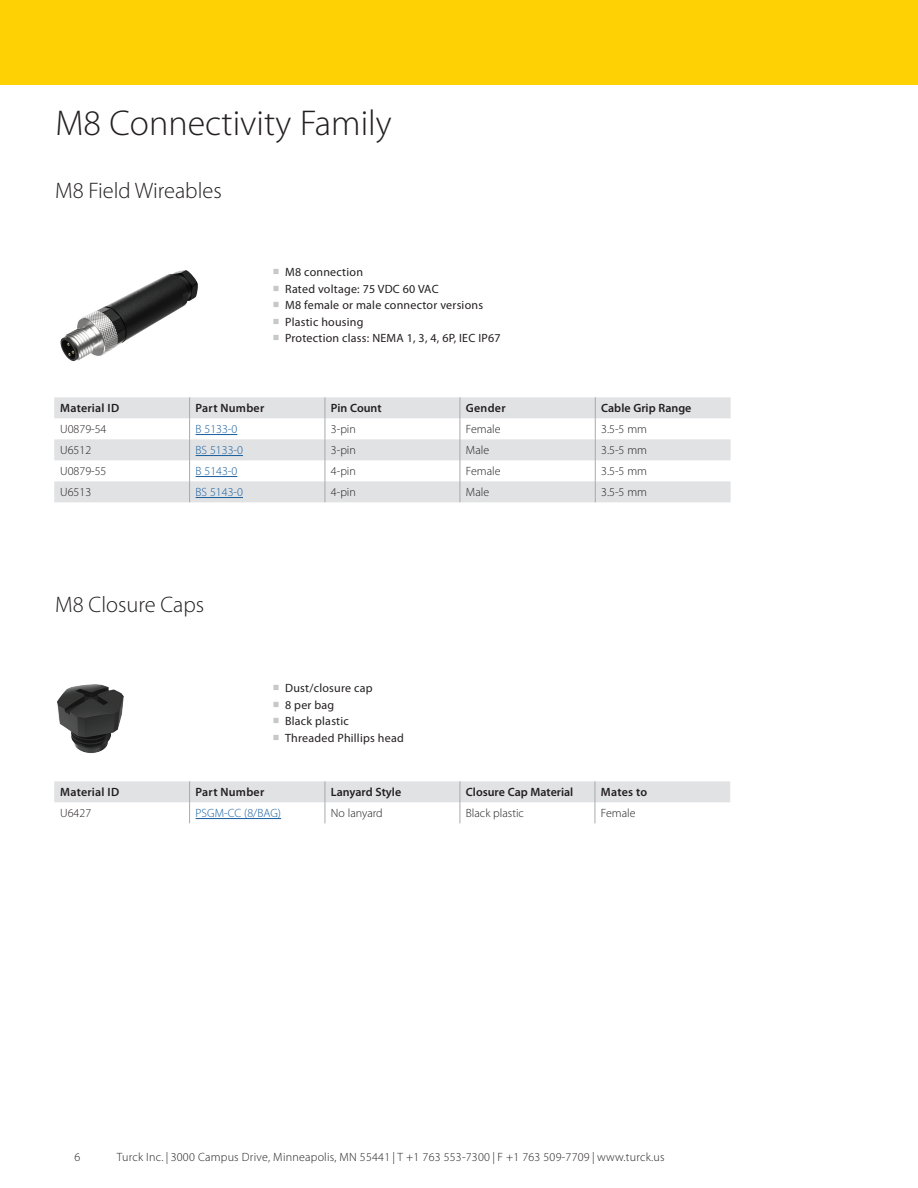
<style>
.page{position:relative;width:918px;height:1188px;background:#fff}
.page>*{position:absolute;margin:0;border:0;box-sizing:border-box;transform-origin:0 0}
.copyright{font:300 36px "Myriad Pro";color:#231f20}
.bro_headline_copy_light{font:300 22.5px "Myriad Pro";color:#231f20}
.t1{font:12px "Myriad Pro";letter-spacing:.02em;color:#231f20}
.copyright-2{font:300 12px "Myriad Pro";color:#231f20}
.copyright-3{font:300 12px "Myriad Pro";letter-spacing:.02em;color:#231f20}
.bro_copy_table{font:600 12px "Myriad Pro";letter-spacing:.02em;color:#231f20}
.copyright-4{font:600 12px "Myriad Pro";color:#231f20}
.copyright-5{font:300 12px "Myriad Pro";color:#175d9e}
.s1{font-family:"Minion Pro";font-size:18px;color:#c7c8ca}
</style>
<div class="page">
<div style="left:0;top:0;width:918px;height:84px;background:#fed105"></div>
<svg style="left:54px;top:397px;width:677px;height:105px;fill:#e1e2e4"></svg>
<svg style="left:595px;top:397px;width:1px;height:105px"></svg>
<svg style="left:460px;top:397px;width:1px;height:105px"></svg>
<svg style="left:189px;top:397px;width:1px;height:105px"></svg>
<svg style="left:325px;top:397px;width:1px;height:105px"></svg>
<hr style="left:196px;top:434px;width:41px;height:1px;background:#175d9e">
<hr style="left:196px;top:455px;width:47px;height:1px;background:#175d9e">
<hr style="left:196px;top:476px;width:41px;height:1px;background:#175d9e">
<hr style="left:196px;top:497px;width:47px;height:1px;background:#175d9e">
<svg style="left:54px;top:781px;width:676px;height:42px"></svg>
<hr style="left:196px;top:818px;width:85px;height:1px;background:#175d9e">
<img style="left:60px;top:270px;width:138px;height:92px">
<img style="left:57px;top:684px;width:67px;height:69px">
<p class="copyright" style="left:55px;top:104px;width:338px">M8 Connectivity Family</p>
<p class="bro_headline_copy_light" style="left:55px;top:178px;width:168px">M8 Field Wireables</p>
<p class="t1" style="left:272px;top:265px;width:92px"><span class="s1">■</span> M8 connection</p>
<p class="t1" style="left:272px;top:281px;width:168px"><span class="s1">■</span> Rated voltage: 75 VDC 60 VAC</p>
<p class="t1" style="left:272px;top:298px;width:212px"><span class="s1">■</span> M8 female or male connector versions</p>
<p class="t1" style="left:272px;top:314px;width:93px"><span class="s1">■</span> Plastic housing</p>
<p class="t1" style="left:272px;top:331px;width:230px"><span class="s1">■</span> Protection class: NEMA 1, 3, 4, 6P, IEC IP67</p>
<p class="bro_copy_table" style="left:60px;top:401px;width:60px">Material ID</p>
<p class="bro_copy_table" style="left:196px;top:401px;width:70px">Part Number</p>
<p class="copyright-4" style="left:331px;top:401px;width:52px">Pin Count</p>
<p class="bro_copy_table" style="left:466px;top:401px;width:41px">Gender</p>
<p class="copyright-4" style="left:601px;top:401px;width:92px">Cable Grip Range</p>
<p class="copyright-2" style="left:60px;top:423px;width:48px">U0879-54</p>
<p class="copyright-5" style="left:196px;top:423px;width:43px">B 5133-0</p>
<p class="copyright-2" style="left:331px;top:423px;width:26px">3-pin</p>
<p class="copyright-2" style="left:466px;top:423px;width:36px">Female</p>
<p class="copyright-2" style="left:601px;top:423px;width:47px">3.5-5 mm</p>
<p class="copyright-2" style="left:60px;top:444px;width:32px">U6512</p>
<p class="copyright-5" style="left:196px;top:444px;width:49px">BS 5133-0</p>
<p class="copyright-2" style="left:331px;top:444px;width:26px">3-pin</p>
<p class="copyright-2" style="left:466px;top:444px;width:25px">Male</p>
<p class="copyright-2" style="left:601px;top:444px;width:47px">3.5-5 mm</p>
<p class="copyright-2" style="left:60px;top:465px;width:48px">U0879-55</p>
<p class="copyright-5" style="left:196px;top:465px;width:43px">B 5143-0</p>
<p class="copyright-2" style="left:331px;top:465px;width:26px">4-pin</p>
<p class="copyright-2" style="left:466px;top:465px;width:36px">Female</p>
<p class="copyright-2" style="left:601px;top:465px;width:47px">3.5-5 mm</p>
<p class="copyright-2" style="left:60px;top:486px;width:32px">U6513</p>
<p class="copyright-5" style="left:196px;top:486px;width:49px">BS 5143-0</p>
<p class="copyright-2" style="left:331px;top:486px;width:26px">4-pin</p>
<p class="copyright-2" style="left:466px;top:486px;width:25px">Male</p>
<p class="copyright-2" style="left:601px;top:486px;width:47px">3.5-5 mm</p>
<p class="bro_headline_copy_light" style="left:55px;top:592px;width:150px">M8 Closure Caps</p>
<p class="t1" style="left:272px;top:681px;width:102px"><span class="s1">■</span> Dust/closure cap</p>
<p class="t1" style="left:272px;top:697px;width:63px"><span class="s1">■</span> 8 per bag</p>
<p class="t1" style="left:272px;top:714px;width:78px"><span class="s1">■</span> Black plastic</p>
<p class="t1" style="left:272px;top:730px;width:133px"><span class="s1">■</span> Threaded Phillips head</p>
<p class="bro_copy_table" style="left:60px;top:785px;width:60px">Material ID</p>
<p class="bro_copy_table" style="left:196px;top:785px;width:70px">Part Number</p>
<p class="copyright-4" style="left:331px;top:785px;width:72px">Lanyard Style</p>
<p class="copyright-4" style="left:466px;top:785px;width:109px">Closure Cap Material</p>
<p class="bro_copy_table" style="left:601px;top:785px;width:48px">Mates to</p>
<p class="copyright-2" style="left:60px;top:807px;width:32px">U6427</p>
<p class="copyright-5" style="left:196px;top:807px;width:87px">PSGM-CC (8/BAG)</p>
<p class="copyright-2" style="left:331px;top:807px;width:53px">No lanyard</p>
<p class="copyright-2" style="left:466px;top:807px;width:60px">Black plastic</p>
<p class="copyright-2" style="left:601px;top:807px;width:36px">Female</p>
<p class="copyright-2" style="left:74px;top:1150px;width:7px">6</p>
<p class="copyright-3" style="left:117px;top:1150px;width:549px">Turck Inc. | 3000 Campus Drive, Minneapolis, MN 55441 | T +1 763 553-7300 | F +1 763 509-7709 | www.turck.us</p>
</div>
